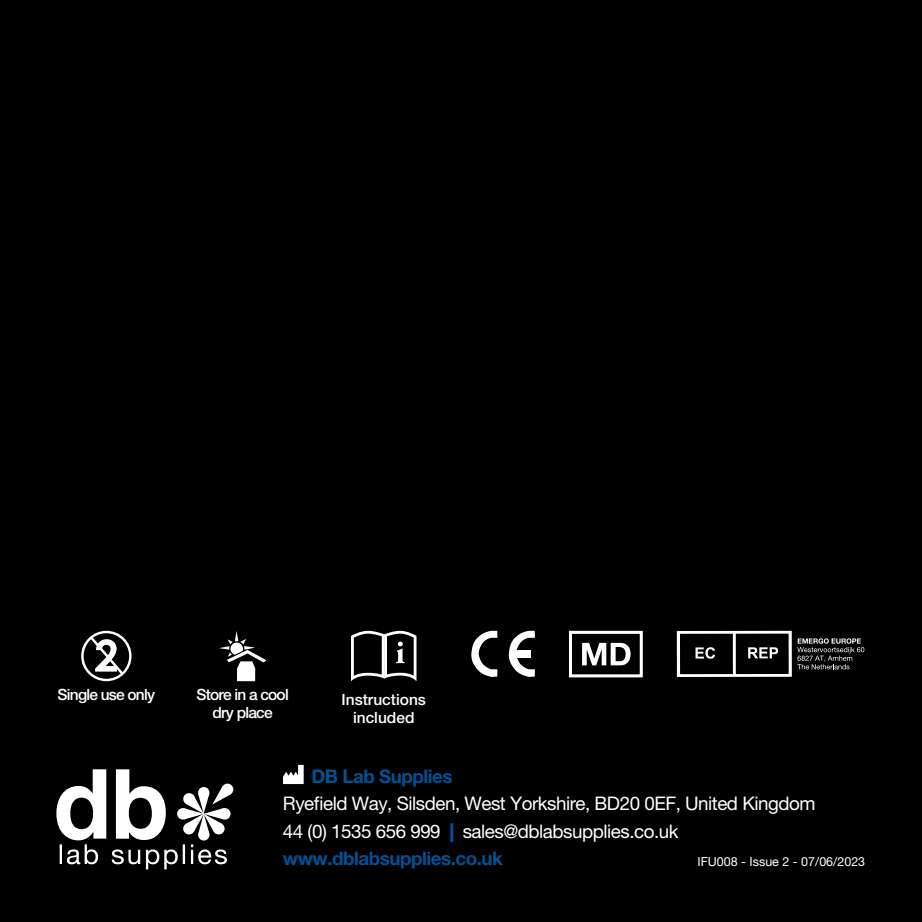
<style>
.page{position:relative;width:922px;height:922px;background:#fff}
.page>*{position:absolute;margin:0;border:0;box-sizing:border-box;transform-origin:0 0}
.t1{font:18.75px/27.5px "Helvetica Neue LT Pro";letter-spacing:-.025em;color:#fff}
.t2{font:700 18.75px "Helvetica Neue LT Pro";letter-spacing:-.025em;color:#015294}
.t3{font:500 15.5px/17.8px "Helvetica Neue LT Pro";letter-spacing:-.05em;color:#fff;text-align:center}
.t4{font:500 15.5px/17.8px "Helvetica Neue LT Pro";color:#fff;text-align:center}
.t5{font:12.5px "Helvetica Neue LT Pro";color:#fff}
.s1{font-weight:900;color:#015294}
.s2{font-weight:700;color:#015294}
</style>
<div class="page">
<div style="left:0;top:0;width:921px;height:921px;background:#000001"></div>
<div style="left:221px;top:783px;width:12px;height:12px;background:#fff;border-radius:50%"></div>
<svg style="left:56px;top:769px;width:174px;height:100px"></svg>
<svg style="left:283px;top:764px;width:20px;height:19px"></svg>
<svg style="left:88px;top:633px;width:38px;height:44px"></svg>
<div style="left:81px;top:630px;width:50px;height:51px;border:2px solid #fff;border-radius:50%"></div>
<svg style="left:351px;top:630px;width:66px;height:50px"></svg>
<svg style="left:219px;top:631px;width:47px;height:50px"></svg>
<svg style="left:471px;top:630px;width:26px;height:46px"></svg>
<svg style="left:508px;top:630px;width:27px;height:46px"></svg>
<div style="left:513px;top:650px;width:17px;height:7px;background:#fff"></div>
<div style="left:569px;top:630px;width:73px;height:47px;border:3px solid #fff"></div>
<svg style="left:582px;top:642px;width:48px;height:23px"></svg>
<svg style="left:676px;top:630px;width:115px;height:46px"></svg>
<svg style="left:797px;top:638px;width:67px;height:31px"></svg>
<p class="t3" style="left:58px;top:685px;width:99px">Single use only</p>
<p class="t4" style="left:341px;top:690px;width:86px">Instructions included</p>
<p class="t3" style="left:196px;top:685px;width:94px">Store in a cool dry place</p>
<p class="t2" style="left:311px;top:764px;width:143px">DB Lab Supplies</p>
<p class="t1" style="left:283px;top:789px;width:533px">Ryefield Way, Silsden, West Yorkshire, BD20 0EF, United Kingdom<br>44 (0) 1535 656 999 <span class="s1">|</span> sales@dblabsupplies.co.uk <span class="s2">www.dblabsupplies.co.uk</span></p>
<p class="t5" style="left:697px;top:853px;width:169px">IFU008 - Issue 2 - 07/06/2023</p>
</div>
